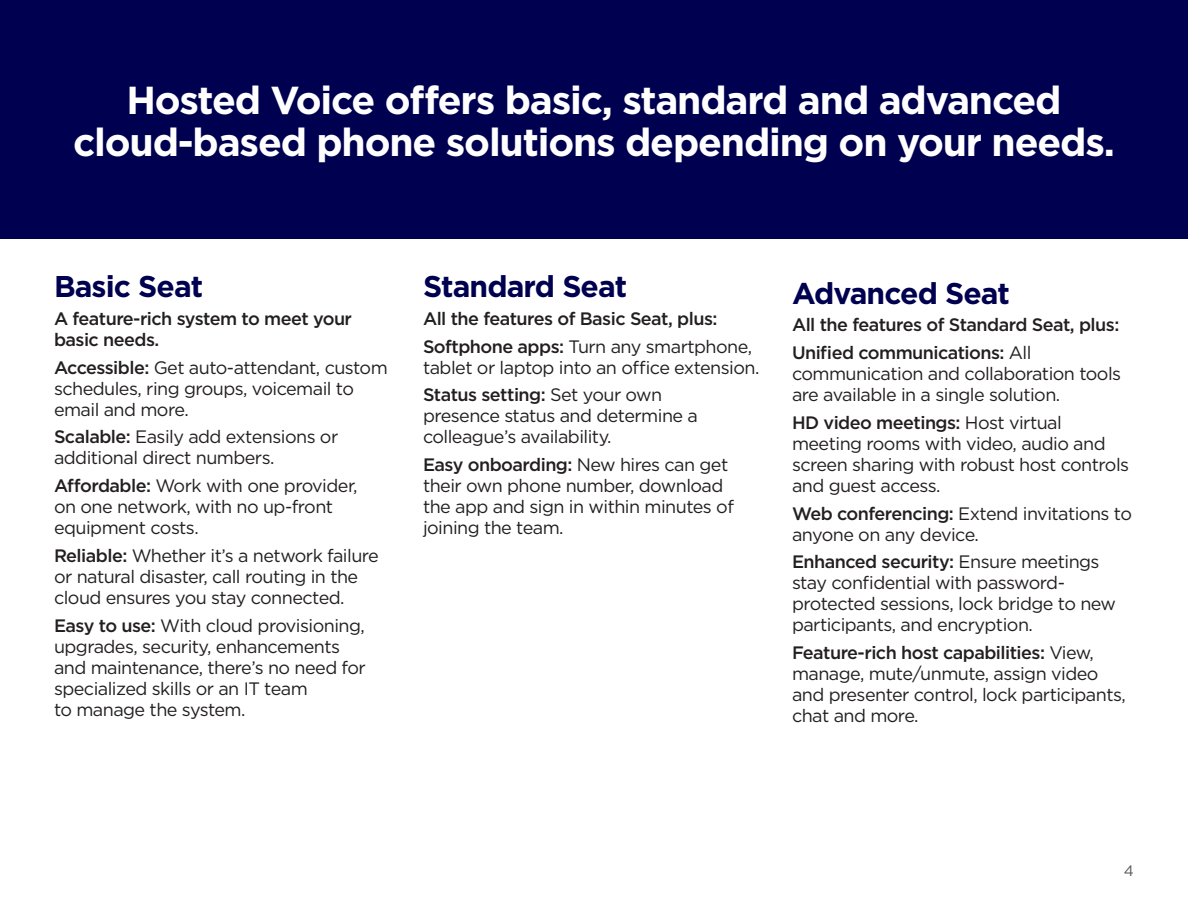
<style>
.page{position:relative;width:1188px;height:918px;background:#fff}
.page>*{position:absolute;margin:0;border:0;box-sizing:border-box;transform-origin:0 0}
.t1{font:700 39px/42px "Gotham";letter-spacing:-.03em;color:#fff;text-align:center}
.t2{font:700 30px "Gotham";letter-spacing:-.03em;color:#000050}
.diagram_font{font:18px/21px "Gotham";letter-spacing:-.03em;color:#231f20}
.diagram_font-2{font:500 18px/21px "Gotham";letter-spacing:-.03em;color:#231f20}
.t3{font:15px "Gotham";color:#57585a}
.s1{font-weight:500}
</style>
<div class="page">
<div style="left:0;top:0;width:1188px;height:239px;background:#000050"></div>
<p class="t1" style="left:73px;top:79px;width:1043px">Hosted Voice offers basic, standard and advanced cloud-based phone solutions depending on your needs.</p>
<p class="t2" style="left:54px;top:267px;width:151px">Basic Seat</p>
<p class="diagram_font-2" style="left:54px;top:308px;width:300px">A feature-rich system to meet your basic needs.</p>
<p class="diagram_font" style="left:54px;top:356px;width:335px"><span class="s1">Accessible:</span> Get auto-attendant, custom schedules, ring groups, voicemail to email and more.</p>
<p class="diagram_font" style="left:54px;top:426px;width:286px"><span class="s1">Scalable:</span> Easily add extensions or additional direct numbers.</p>
<p class="diagram_font" style="left:54px;top:475px;width:305px"><span class="s1">Affordable:</span> Work with one provider, on one network, with no up-front equipment costs.</p>
<p class="diagram_font" style="left:54px;top:545px;width:326px"><span class="s1">Reliable:</span> Whether it’s a network failure or natural disaster, call routing in the cloud ensures you stay connected.</p>
<p class="diagram_font" style="left:54px;top:614px;width:313px"><span class="s1">Easy to use:</span> With cloud provisioning, upgrades, security, enhancements and maintenance, there’s no need for specialized skills or an IT team<br>to manage the system.</p>
<p class="t2" style="left:423px;top:267px;width:206px">Standard Seat</p>
<p class="diagram_font-2" style="left:423px;top:308px;width:296px">All the features of Basic Seat, plus:</p>
<p class="diagram_font" style="left:423px;top:335px;width:338px"><span class="s1">Softphone apps:</span> Turn any smartphone, tablet or laptop into an office extension.</p>
<p class="diagram_font" style="left:423px;top:384px;width:276px"><span class="s1">Status setting:</span> Set your own presence status and determine a colleague’s availability.</p>
<p class="diagram_font" style="left:423px;top:454px;width:312px"><span class="s1">Easy onboarding:</span> New hires can get their own phone number, download the app and sign in within minutes of joining the team.</p>
<p class="t2" style="left:792px;top:273px;width:220px">Advanced Seat</p>
<p class="diagram_font-2" style="left:792px;top:314px;width:329px">All the features of Standard Seat, plus:</p>
<p class="diagram_font" style="left:792px;top:342px;width:331px"><span class="s1">Unified communications:</span> All communication and collaboration tools are available in a single solution.</p>
<p class="diagram_font" style="left:792px;top:412px;width:339px"><span class="s1">HD video meetings:</span> Host virtual meeting rooms with video, audio and screen sharing with robust host controls and guest access.</p>
<p class="diagram_font" style="left:792px;top:502px;width:342px"><span class="s1">Web conferencing:</span> Extend invitations to anyone on any device.</p>
<p class="diagram_font" style="left:792px;top:551px;width:326px"><span class="s1">Enhanced security:</span> Ensure meetings stay confidential with password&shy;protected sessions, lock bridge to new participants, and encryption.</p>
<p class="diagram_font" style="left:792px;top:642px;width:335px"><span class="s1">Feature-rich host capabilities:</span> View, manage, mute/unmute, assign video and presenter control, lock participants, chat and more.</p>
<p class="t3" style="left:1124px;top:861px;width:12px">4</p>
</div>
